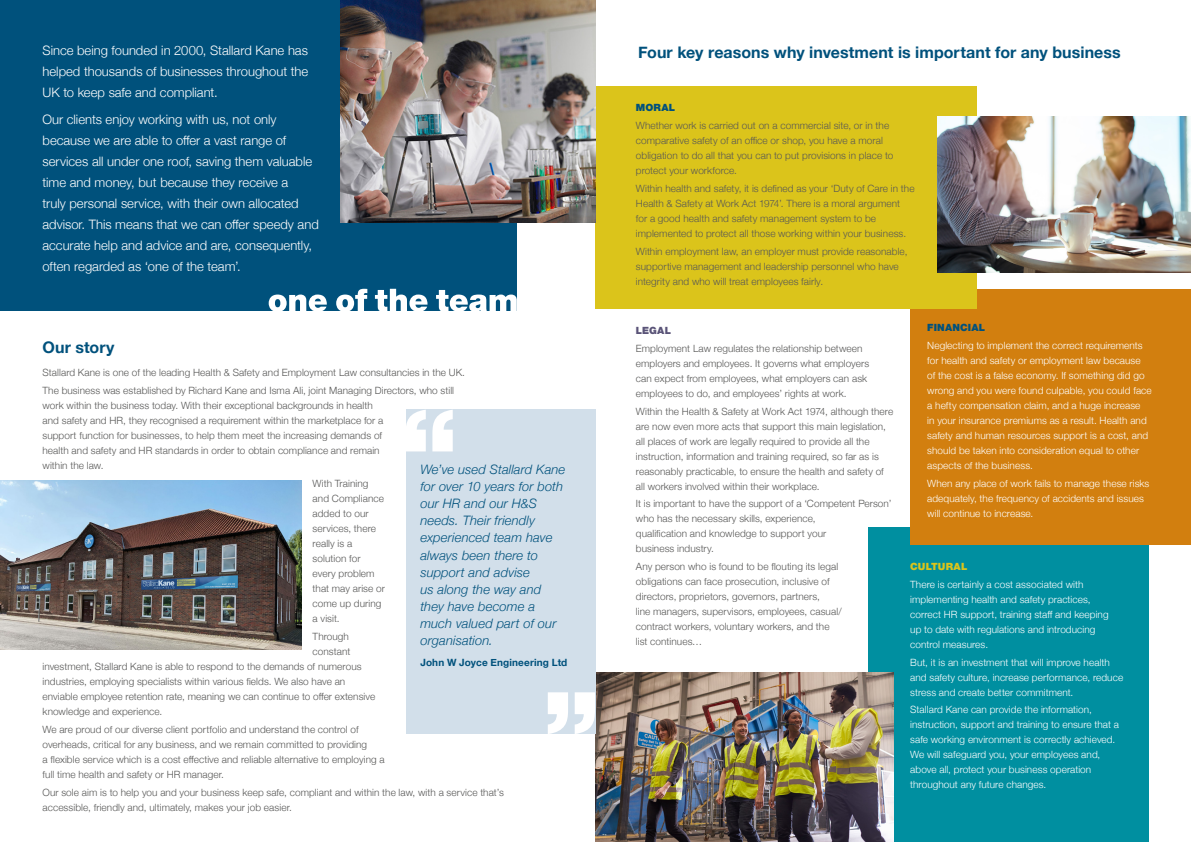
<style>
.page{position:relative;width:1191px;height:842px;background:#fff}
.page>*{position:absolute;margin:0;border:0;box-sizing:border-box;transform-origin:0 0}
.t1{font:700 16px "Helvetica Neue";letter-spacing:.005em;color:#00517c}
.t2{font:300 13px/21px "Helvetica Neue";color:#fff;text-align:justify}
.t3{font:italic 300 13px/17px "Helvetica Neue";letter-spacing:.005em;color:#00517c}
.t4{font:300 10px/15px "Helvetica Neue";letter-spacing:.005em;color:#575756}
.t5{font:300 10px/15px "Helvetica Neue";letter-spacing:.005em;color:#fff}
.t6{font:700 10px "Helvetica Neue";letter-spacing:.01em;color:#00517c}
.t7{font:900 10px "Helvetica Neue LT Std";letter-spacing:.02em;color:#00517c}
.t8{font:900 10px "Helvetica Neue LT Std";letter-spacing:.02em;color:#dbc41b}
.t9{font:900 10px "Helvetica Neue LT Std";letter-spacing:.01em;color:#5a5478}
</style>
<div class="page">
<div style="left:867px;top:527px;width:281px;height:315px;background:#008fa0"></div>
<div style="left:910px;top:289px;width:281px;height:255px;background:#d27f0f"></div>
<div style="left:595px;top:86px;width:382px;height:223px;background:#dbc41b"></div>
<div style="left:0;top:0;width:516px;height:310px;background:#00517c"></div>
<img style="left:340px;top:0;width:255px;height:223px">
<img style="left:0;top:480px;width:301px;height:170px">
<img style="left:937px;top:116px;width:254px;height:156px">
<svg style="left:269px;top:289px;width:248px;height:22px"></svg>
<img style="left:595px;top:673px;width:298px;height:169px">
<div style="left:405px;top:410px;width:190px;height:324px;background:#d2dfea"></div>
<svg style="left:405px;top:410px;width:48px;height:41px"></svg>
<svg style="left:548px;top:692px;width:47px;height:42px"></svg>
<h2 class="t2" style="left:43px;top:39px;width:267px">Since being founded in 2000, Stallard Kane has helped thousands of businesses throughout the UK to keep safe and compliant.</h2>
<p class="t2" style="left:43px;top:108px;width:278px;text-align:left">Our clients enjoy working with us, not only because we are able to offer a vast range of services all under one roof, saving them valuable time and money, but because they receive a<br>truly personal service, with their own allocated advisor. This means that we can offer speedy and accurate help and advice and are, consequently, often regarded as ‘one of the team’.</p>
<h1 class="t1" style="left:43px;top:335px;width:74px">Our story</h1>
<p class="t4" style="left:43px;top:363px;width:424px;line-height:17.8px">Stallard Kane is one of the leading Health &amp; Safety and Employment Law consultancies in the UK.<br>The business was established by Richard Kane and Isma Ali, joint Managing Directors, who still</p>
<p class="t4" style="left:43px;top:397px;width:342px">work within the business today. With their exceptional backgrounds in health and safety and HR, they recognised a requirement within the marketplace for a support function for businesses, to help them meet the increasing demands of health and safety and HR standards in order to obtain compliance and remain within the law.</p>
<p class="t4" style="left:313px;top:475px;width:74px">With Training and Compliance added to our services, there really is a solution for every problem that may arise or come up during a visit.</p>
<p class="t4" style="left:313px;top:628px;width:38px">Through</p>
<p class="t4" style="left:313px;top:643px;width:39px">constant</p>
<p class="t4" style="left:43px;top:658px;width:320px">investment, Stallard Kane is able to respond to the demands of numerous</p>
<p class="t4" style="left:43px;top:673px;width:304px">industries, employing specialists within various fields. We also have an</p>
<p class="t4" style="left:43px;top:688px;width:334px">enviable employee retention rate, meaning we can continue to offer extensive</p>
<p class="t4" style="left:43px;top:703px;width:121px">knowledge and experience.</p>
<p class="t4" style="left:43px;top:721px;width:344px">We are proud of our diverse client portfolio and understand the control of overheads, critical for any business, and we remain committed to providing<br>a flexible service which is a cost effective and reliable alternative to employing a full time health and safety or HR manager.</p>
<p class="t4" style="left:43px;top:784px;width:463px">Our sole aim is to help you and your business keep safe, compliant and within the law, with a service that’s accessible, friendly and, ultimately, makes your job easier.</p>
<h2 class="t3" style="left:420px;top:460px;width:146px">We’ve used Stallard Kane for over 10 years for both our HR and our H&amp;S needs. Their friendly experienced team have always been there to support and advise<br>us along the way and they have become a much valued part of our organisation.</h2>
<p class="t6" style="left:420px;top:655px;width:148px">John W Joyce Engineering Ltd</p>
<h1 class="t1" style="left:638px;top:40px;width:484px">Four key reasons why investment is important for any business</h1>
<p class="t7" style="left:636px;top:102px;width:41px">MORAL</p>
<p class="t4" style="left:636px;top:117px;width:259px">Whether work is carried out on a commercial site, or in the comparative safety of an office or shop, you have a moral obligation to do all that you can to put provisions in place to protect your workforce.</p>
<p class="t4" style="left:636px;top:180px;width:280px">Within health and safety, it is defined as your ‘Duty of Care in the Health &amp; Safety at Work Act 1974’. There is a moral argument<br>for a good health and safety management system to be implemented to protect all those working within your business.</p>
<p class="t4" style="left:636px;top:243px;width:273px">Within employment law, an employer must provide reasonable, supportive management and leadership personnel who have integrity and who will treat employees fairly.</p>
<p class="t9" style="left:636px;top:324px;width:37px">LEGAL</p>
<p class="t4" style="left:636px;top:340px;width:235px">Employment Law regulates the relationship between employers and employees. It governs what employers can expect from employees, what employers can ask employees to do, and employees’ rights at work.</p>
<p class="t4" style="left:636px;top:403px;width:259px">Within the Health &amp; Safety at Work Act 1974, although there are now even more acts that support this main legislation, all places of work are legally required to provide all the instruction, information and training required, so far as is reasonably practicable, to ensure the health and safety of all workers involved within their workplace.</p>
<p class="t4" style="left:636px;top:496px;width:257px">It is important to have the support of a ‘Competent Person’ who has the necessary skills, experience,<br>qualification and knowledge to support your<br>business industry.</p>
<p class="t4" style="left:636px;top:558px;width:207px">Any person who is found to be flouting its legal obligations can face prosecution, inclusive of directors, proprietors, governors, partners,<br>line managers, supervisors, employees, casual/ contract workers, voluntary workers, and the list continues…</p>
<p class="t7" style="left:927px;top:322px;width:59px">FINANCIAL</p>
<p class="t5" style="left:927px;top:337px;width:226px">Neglecting to implement the correct requirements for health and safety or employment law because<br>of the cost is a false economy. If something did go wrong and you were found culpable, you could face a hefty compensation claim, and a huge increase<br>in your insurance premiums as a result. Health and safety and human resources support is a cost, and should be taken into consideration equal to other aspects of the business.</p>
<p class="t5" style="left:927px;top:475px;width:224px">When any place of work fails to manage these risks adequately, the frequency of accidents and issues will continue to increase.</p>
<p class="t8" style="left:910px;top:560px;width:59px">CULTURAL</p>
<p class="t5" style="left:910px;top:576px;width:200px">There is certainly a cost associated with implementing health and safety practices, correct HR support, training staff and keeping up to date with regulations and introducing control measures.</p>
<p class="t5" style="left:910px;top:654px;width:214px">But, it is an investment that will improve health and safety culture, increase performance, reduce stress and create better commitment.</p>
<p class="t5" style="left:910px;top:702px;width:210px">Stallard Kane can provide the information, instruction, support and training to ensure that a safe working environment is correctly achieved.<br>We will safeguard you, your employees and, above all, protect your business operation throughout any future changes.</p>
</div>
